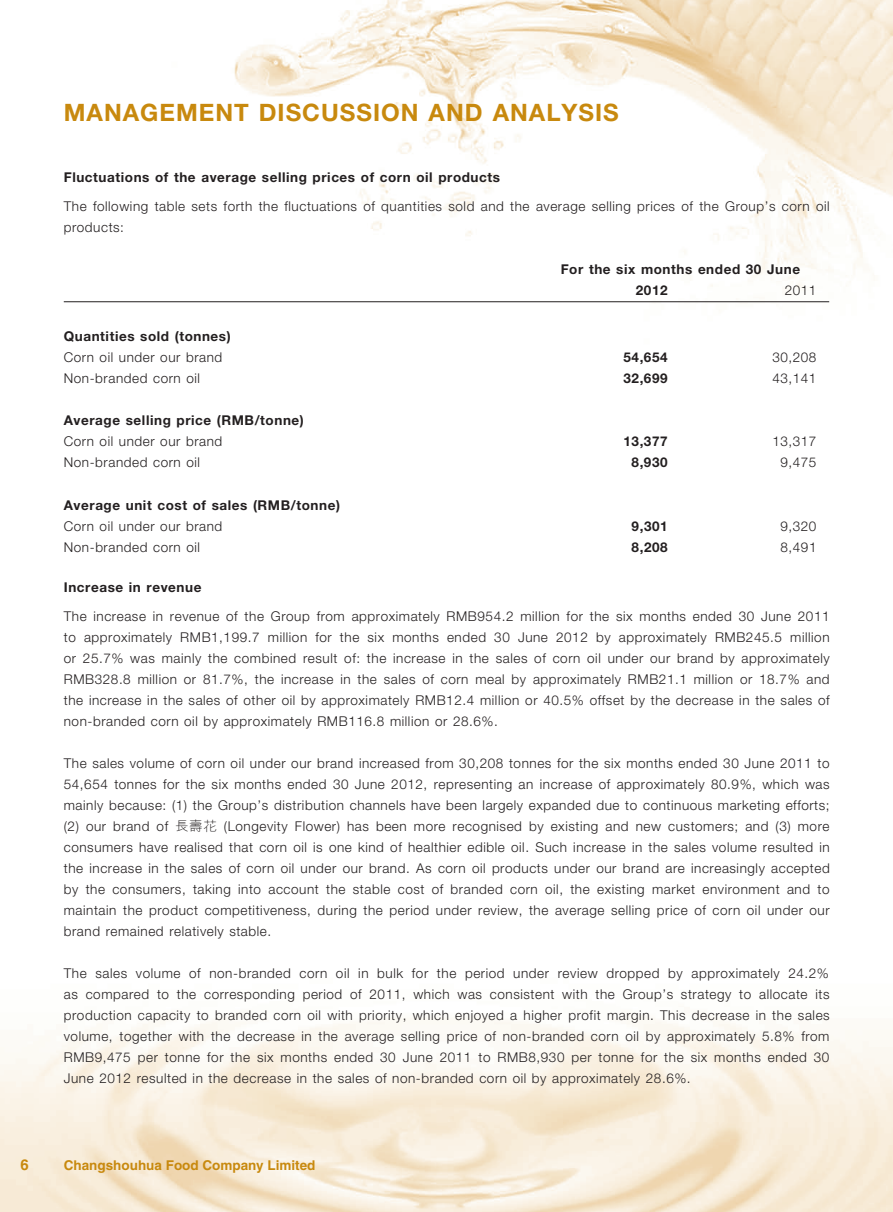
<style>
.page{position:relative;width:893px;height:1212px;background:#fff}
.page>*{position:absolute;margin:0;border:0;box-sizing:border-box;transform-origin:0 0}
.t1{font:700 24px "Helvetica Neue";letter-spacing:.04em;color:#c8890e}
.t2{font:700 15px "Helvetica";color:#c8890e}
.t3{font:300 13.5px/21px "Helvetica Neue";letter-spacing:.04em;color:#231f20;text-align:justify}
.t4{font:700 13.5px/21px "Helvetica Neue";letter-spacing:.04em;color:#231f20}
.t5{font:700 13.5px "Helvetica";color:#c8890e}
.s1{font-family:"M Hei HK"}
</style>
<div class="page">
<img style="left:0;top:0;width:893px;height:1212px">
<hr style="left:64px;top:301px;width:765px;height:1px;background:#231f20">
<h1 class="t1" style="left:64px;top:98px;width:557px">MANAGEMENT DISCUSSION AND ANALYSIS</h1>
<p class="t4" style="left:64px;top:166px;width:438px">Fluctuations of the average selling prices of corn oil products</p>
<p class="t3" style="left:64px;top:196px;width:767px">The following table sets forth the fluctuations of quantities sold and the average selling prices of the Group’s corn oil products:</p>
<p class="t4" style="left:636px;top:259px;width:166px;text-indent:-75px">For the six months ended 30 June<br>2012</p>
<p class="t3" style="left:785px;top:280px;width:33px">2011</p>
<p class="t4" style="left:64px;top:326px;width:168px">Quantities sold (tonnes)</p>
<p class="t3" style="left:64px;top:347px;width:160px">Corn oil under our brand</p>
<p class="t4" style="left:623px;top:347px;width:46px">54,654</p>
<p class="t3" style="left:772px;top:347px;width:46px">30,208</p>
<p class="t3" style="left:64px;top:368px;width:138px">Non-branded corn oil</p>
<p class="t4" style="left:623px;top:368px;width:46px">32,699</p>
<p class="t3" style="left:772px;top:368px;width:46px">43,141</p>
<p class="t4" style="left:64px;top:410px;width:242px">Average selling price (RMB/tonne)</p>
<p class="t3" style="left:64px;top:431px;width:160px">Corn oil under our brand</p>
<p class="t4" style="left:623px;top:431px;width:46px">13,377</p>
<p class="t3" style="left:772px;top:431px;width:46px">13,317</p>
<p class="t3" style="left:64px;top:452px;width:138px">Non-branded corn oil</p>
<p class="t4" style="left:632px;top:452px;width:38px">8,930</p>
<p class="t3" style="left:780px;top:452px;width:38px">9,475</p>
<p class="t4" style="left:64px;top:494px;width:278px">Average unit cost of sales (RMB/tonne)</p>
<p class="t3" style="left:64px;top:515px;width:160px">Corn oil under our brand</p>
<p class="t4" style="left:632px;top:515px;width:38px">9,301</p>
<p class="t3" style="left:780px;top:515px;width:38px">9,320</p>
<p class="t3" style="left:64px;top:536px;width:138px">Non-branded corn oil</p>
<p class="t4" style="left:632px;top:536px;width:38px">8,208</p>
<p class="t3" style="left:780px;top:536px;width:38px">8,491</p>
<p class="t4" style="left:64px;top:576px;width:139px">Increase in revenue</p>
<p class="t3" style="left:64px;top:605px;width:767px">The increase in revenue of the Group from approximately RMB954.2 million for the six months ended 30 June 2011 to approximately RMB1,199.7 million for the six months ended 30 June 2012 by approximately RMB245.5 million or 25.7% was mainly the combined result of: the increase in the sales of corn oil under our brand by approximately RMB328.8 million or 81.7%, the increase in the sales of corn meal by approximately RMB21.1 million or 18.7% and the increase in the sales of other oil by approximately RMB12.4 million or 40.5% offset by the decrease in the sales of non-branded corn oil by approximately RMB116.8 million or 28.6%.</p>
<p class="t3" style="left:64px;top:752px;width:767px">The sales volume of corn oil under our brand increased from 30,208 tonnes for the six months ended 30 June 2011 to 54,654 tonnes for the six months ended 30 June 2012, representing an increase of approximately 80.9%, which was mainly because: (1) the Group’s distribution channels have been largely expanded due to continuous marketing efforts; (2) our brand of <span class="s1">長壽花</span> (Longevity Flower) has been more recognised by existing and new customers; and (3) more consumers have realised that corn oil is one kind of healthier edible oil. Such increase in the sales volume resulted in the increase in the sales of corn oil under our brand. As corn oil products under our brand are increasingly accepted by the consumers, taking into account the stable cost of branded corn oil, the existing market environment and to maintain the product competitiveness, during the period under review, the average selling price of corn oil under our brand remained relatively stable.</p>
<p class="t3" style="left:64px;top:962px;width:767px">The sales volume of non-branded corn oil in bulk for the period under review dropped by approximately 24.2% as compared to the corresponding period of 2011, which was consistent with the Group’s strategy to allocate its production capacity to branded corn oil with priority, which enjoyed a higher profit margin. This decrease in the sales volume, together with the decrease in the average selling price of non-branded corn oil by approximately 5.8% from RMB9,475 per tonne for the six months ended 30 June 2011 to RMB8,930 per tonne for the six months ended 30<br>June 2012 resulted in the decrease in the sales of non-branded corn oil by approximately 28.6%.</p>
<p class="t2" style="left:21px;top:1155px;width:10px">6</p>
<p class="t5" style="left:64px;top:1157px;width:253px">Changshouhua Food Company Limited</p>
</div>
